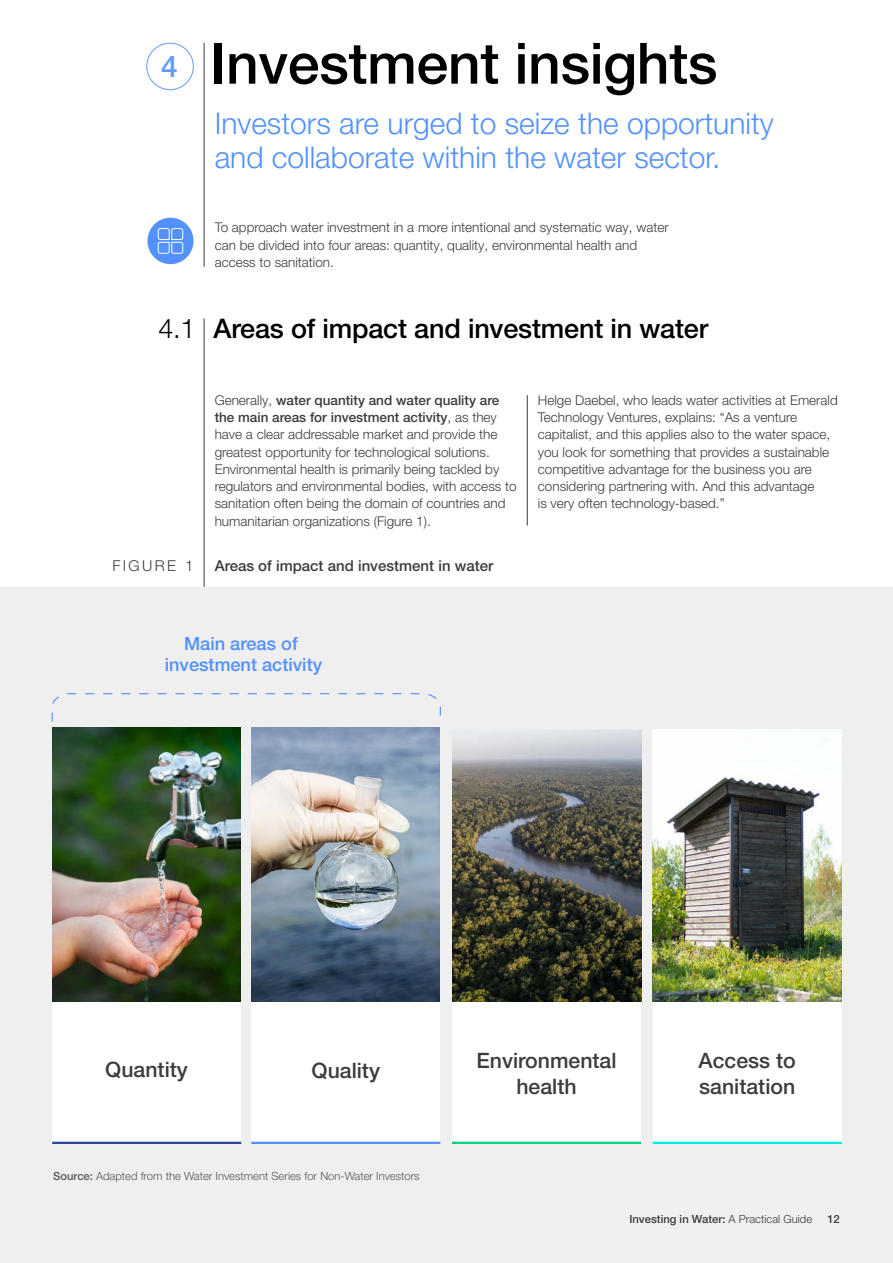
<style>
.page{position:relative;width:893px;height:1263px;background:#fff}
.page>*{position:absolute;margin:0;border:0;box-sizing:border-box;transform-origin:0 0}
.t1{font:500 57px "Helvetica Neue LT Pro";letter-spacing:-.005em;color:#000}
.t2{font:300 30px/34.5px "Helvetica Neue LT Pro";color:#5291ff}
.t3{font:500 27px "Helvetica Neue LT Pro";letter-spacing:-.005em;color:#000}
.t4{font:500 21.3px/25.5px "Helvetica Neue LT Pro";color:#3d3c3b;text-align:center}
.t5{font:500 18.15px/21.3px "Helvetica Neue LT Pro";color:#5291ff;text-align:center}
.t6{font:500 15px "Helvetica Neue LT Pro";color:#3c3c3b}
.t7{font:300 15px "Helvetica Neue LT Pro";letter-spacing:.16em;color:#3c3c3b}
.t8{font:300 13.5px/17.2px "Helvetica Neue LT Pro";color:#3c3c3b}
.t9{font:300 11.25px "Helvetica Neue LT Pro";color:#575756}
.t10{font:500 11.25px "Helvetica Neue LT Pro";color:#3c3c3b}
.s1{font-size:30px;color:#639cff}
.s2{font-weight:300}
.s3{font-weight:500}
</style>
<div class="page">
<hr style="left:204px;top:43px;width:1px;height:224px;background:#3c3c3b">
<hr style="left:204px;top:319px;width:1px;height:431px;background:#3c3c3b">
<div style="left:147px;top:43px;width:47px;height:47px;border:1px solid #639cff;border-radius:50%"></div>
<hr style="left:527px;top:395px;width:1px;height:131px;background:#3c3c3b">
<div style="left:0;top:588px;width:893px;height:675px;background:#efefef"></div>
<div style="left:452px;top:729px;width:189px;height:414px;background:#fff"></div>
<hr style="left:452px;top:1142px;width:189px;height:2px;background:#00d17d">
<div style="left:251px;top:727px;width:189px;height:416px;background:#fff"></div>
<hr style="left:251px;top:1142px;width:189px;height:2px;background:#5291ff">
<div style="left:52px;top:727px;width:189px;height:416px;background:#fff"></div>
<div style="left:653px;top:729px;width:189px;height:414px;background:#fff"></div>
<hr style="left:653px;top:1142px;width:189px;height:2px;background:#00ebdf">
<hr style="left:52px;top:1142px;width:189px;height:2px;background:#264a99">
<svg style="left:51px;top:693px;width:390px;height:29px"></svg>
<img style="left:252px;top:727px;width:188px;height:275px">
<img style="left:52px;top:727px;width:189px;height:275px">
<img style="left:653px;top:776px;width:189px;height:226px">
<img style="left:452px;top:729px;width:189px;height:273px">
<div style="left:147px;top:218px;width:47px;height:46px;background:#5291ff;border-radius:50%"></div>
<svg style="left:157px;top:228px;width:26px;height:26px"></svg>
<h1 class="t1" style="left:161px;top:29px;width:558px"><span class="s1">4</span> Investment insights</h1>
<h2 class="t2" style="left:215px;top:105px;width:561px">Investors are urged to seize the opportunity and collaborate within the water sector.</h2>
<p class="t8" style="left:215px;top:219px;width:455px">To approach water investment in a more intentional and systematic way, water can be divided into four areas: quantity, quality, environmental health and access to sanitation.</p>
<h3 class="t3" style="left:158px;top:312px;width:551px"><span class="s2">4.1</span> Areas of impact and investment in water</h3>
<p class="t8" style="left:215px;top:391px;width:303px">Generally, <span class="s3">water quantity and water quality are the main areas for investment activity</span>, as they have a clear addressable market and provide the greatest opportunity for technological solutions.<br>Environmental health is primarily being tackled by regulators and environmental bodies, with access to sanitation often being the domain of countries and humanitarian organizations (Figure 1).</p>
<p class="t8" style="left:538px;top:391px;width:301px">Helge Daebel, who leads water activities at Emerald Technology Ventures, explains: “As a venture capitalist, and this applies also to the water space, you look for something that provides a sustainable competitive advantage for the business you are considering partnering with. And this advantage<br>is very often technology-based.”</p>
<p class="t7" style="left:112px;top:556px;width:82px">FIGURE 1</p>
<p class="t6" style="left:215px;top:556px;width:280px">Areas of impact and investment in water</p>
<h3 class="t5" style="left:165px;top:633px;width:159px">Main areas of investment activity</h3>
<h3 class="t4" style="left:105px;top:1057px;width:84px">Quantity</h3>
<h3 class="t4" style="left:312px;top:1057px;width:70px">Quality</h3>
<h3 class="t4" style="left:476px;top:1048px;width:142px">Environmental health</h3>
<h3 class="t4" style="left:699px;top:1048px;width:99px;text-align:left">Access to sanitation</h3>
<p class="t9" style="left:53px;top:1169px;width:368px"><span class="s3">Source:</span> Adapted from the Water Investment Series for Non-Water Investors</p>
<p class="t10" style="left:629px;top:1212px;width:184px">Investing in Water: <span class="s2">A Practical Guide</span></p>
<p class="t10" style="left:827px;top:1212px;width:14px">12</p>
</div>
